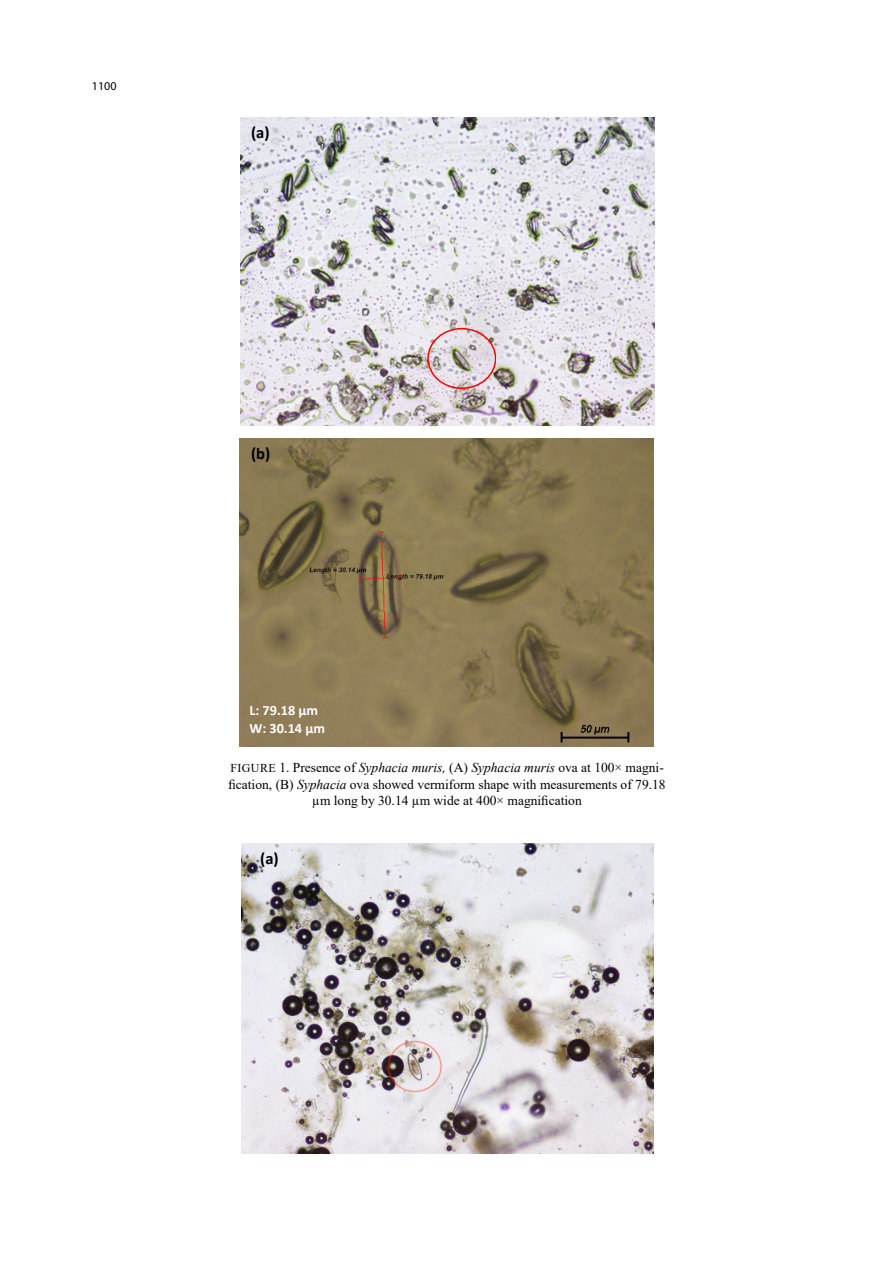
<style>
.page{position:relative;width:893px;height:1263px;background:#fff}
.page>*{position:absolute;margin:0;border:0;box-sizing:border-box;transform-origin:0 0}
.t1{font:700 16.5px "Calibri";color:#000}
.t2{font:700 14.25px/18px "Calibri";color:#fff}
.t3{font:13.5px "Times New Roman";color:#000}
.t4{font:12px "Times New Roman";color:#000}
.t5{font:12px "Myriad Pro";color:#000}
.s1{font-style:italic}
</style>
<div class="page">
<img style="left:241px;top:117px;width:413px;height:308px">
<div style="left:427px;top:328px;width:69px;height:61px;border:2px solid #f00;border-radius:50%"></div>
<img style="left:239px;top:439px;width:415px;height:308px">
<img style="left:241px;top:843px;width:413px;height:311px">
<p class="t5" style="left:92px;top:79px;width:26px">1100</p>
<p class="t1" style="left:251px;top:121px;width:20px">(a)</p>
<p class="t1" style="left:251px;top:442px;width:21px">(b)</p>
<p class="t2" style="left:249px;top:701px;width:77px">L: 79.18 µm<br>W: 30.14 µm</p>
<p class="t4" style="left:230px;top:759px;width:30px">Figure</p>
<p class="t3" style="left:279px;top:758px;width:386px">1. Presence of <span class="s1">Syphacia muris,</span> (A) <span class="s1">Syphacia muris</span> ova at 100× magni-</p>
<p class="t3" style="left:228px;top:774px;width:439px">fication, (B) <span class="s1">Syphacia</span> ova showed vermiform shape with measurements of 79.18</p>
<p class="t3" style="left:312px;top:791px;width:271px">µm long by 30.14 µm wide at 400× magnification</p>
<p class="t1" style="left:260px;top:847px;width:20px">(a)</p>
</div>
